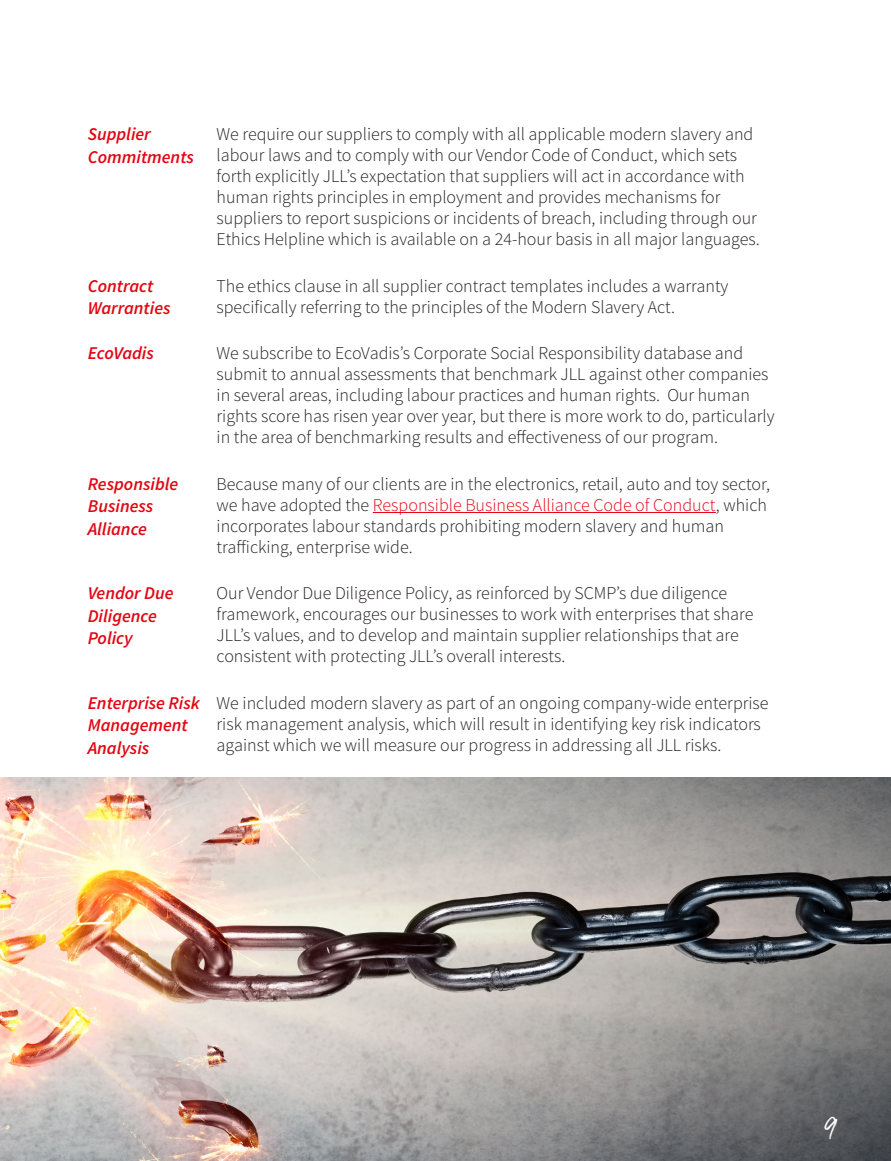
<style>
.page{position:relative;width:891px;height:1161px;background:#fff}
.page>*{position:absolute;margin:0;border:0;box-sizing:border-box;transform-origin:0 0}
.t1{font:30px "JLL Hand";color:#fff}
.t2{font:300 18px/21px "Source Sans Pro";color:#231f20}
.t3{font:italic 600 18px/22.5px "Source Sans Pro";color:#e30613}
.s1{color:#e30613}
</style>
<div class="page">
<img style="left:0;top:777px;width:891px;height:384px">
<hr style="left:373px;top:512px;width:343px;height:1px;background:#e30613">
<p class="t3" style="left:88px;top:123px;width:108px">Supplier<br>Commitments</p>
<p class="t2" style="left:217px;top:124px;width:545px">We require our suppliers to comply with all applicable modern slavery and labour laws and to comply with our Vendor Code of Conduct, which sets forth explicitly JLL’s expectation that suppliers will act in accordance with human rights principles in employment and provides mechanisms for suppliers to report suspicions or incidents of breach, including through our Ethics Helpline which is available on a 24-hour basis in all major languages.</p>
<p class="t3" style="left:88px;top:274px;width:84px">Contract<br>Warranties</p>
<p class="t2" style="left:217px;top:275px;width:513px">The ethics clause in all supplier contract templates includes a warranty specifically referring to the principles of the Modern Slavery Act.</p>
<p class="t3" style="left:88px;top:342px;width:68px">EcoVadis</p>
<p class="t2" style="left:217px;top:343px;width:559px">We subscribe to EcoVadis’s Corporate Social Responsibility database and submit to annual assessments that benchmark JLL against other companies in several areas, including labour practices and human rights. Our human rights score has risen year over year, but there is more work to do, particularly in the area of benchmarking results and effectiveness of our program.</p>
<p class="t3" style="left:88px;top:472px;width:92px">Responsible<br>Business<br>Alliance</p>
<p class="t2" style="left:217px;top:473px;width:555px">Because many of our clients are in the electronics, retail, auto and toy sector, we have adopted the <span class="s1">Responsible Business Alliance Code of Conduct</span>, which incorporates labour standards prohibiting modern slavery and human trafficking, enterprise wide.</p>
<p class="t3" style="left:88px;top:582px;width:87px">Vendor Due<br>Diligence<br>Policy</p>
<p class="t2" style="left:217px;top:583px;width:538px">Our Vendor Due Diligence Policy, as reinforced by SCMP’s due diligence framework, encourages our businesses to work with enterprises that share JLL’s values, and to develop and maintain supplier relationships that are consistent with protecting JLL’s overall interests.</p>
<p class="t3" style="left:88px;top:691px;width:114px">Enterprise Risk<br>Management<br>Analysis</p>
<p class="t2" style="left:217px;top:692px;width:554px">We included modern slavery as part of an ongoing company-wide enterprise risk management analysis, which will result in identifying key risk indicators against which we will measure our progress in addressing all JLL risks.</p>
<p class="t1" style="left:824px;top:1107px;width:14px">9</p>
</div>
